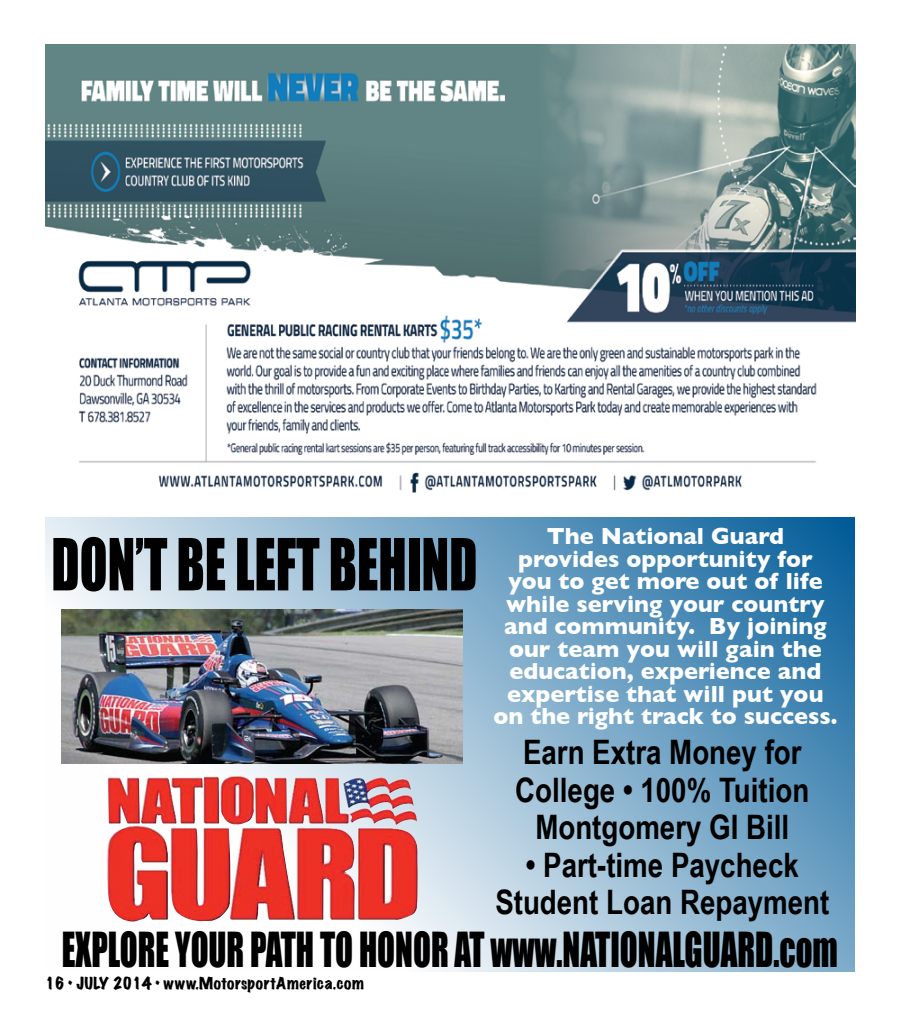
<style>
.page{position:relative;width:900px;height:1035px;background:#fff}
.page>*{position:absolute;margin:0;border:0;box-sizing:border-box;transform-origin:0 0}
.t1{font:66.38px "Impact";color:#000;scale:.77 1}
.t2{font:44.38px "Impact";color:#000;scale:.74 1}
.t3{font:700 33.75px/37.5px "Arial Narrow";color:#000;text-align:center}
.t4{font:700 23.75px/22.5px "Gill Sans";color:#fff;text-align:center}
.t5{font:expanded 15px "Marker Felt";letter-spacing:.035em;color:#000}
</style>
<div class="page">
<svg style="left:45px;top:518px;width:810px;height:454px;background:#9eb1c7"></svg>
<img style="left:108px;top:776px;width:309px;height:50px">
<img style="left:45px;top:45px;width:810px;height:448px">
<img style="left:61px;top:610px;width:402px;height:153px">
<h1 class="t1" style="left:51px;top:513px;width:555px">DON’T BE LEFT BEHIND</h1>
<p class="t4" style="left:493px;top:525px;width:345px">The National Guard provides opportunity for you to get more out of life while serving your country and community. By joining our team you will gain the education, experience and expertise that will put you on the right track to success.</p>
<h3 class="t3" style="left:515px;top:733px;width:295px">Earn Extra Money for<br>College • 100% Tuition<br>Montgomery GI Bill</h3>
<h3 class="t3" style="left:495px;top:846px;width:335px">• Part-time Paycheck<br>Student Loan Repayment</h3>
<h2 class="t2" style="left:62px;top:915px;width:1050px">EXPLORE YOUR PATH TO HONOR AT www.NATIONALGUARD.com</h2>
<p class="t5" style="left:45px;top:973px;width:321px">16 • JULY 2014 • www.MotorsportAmerica.com</p>
</div>
